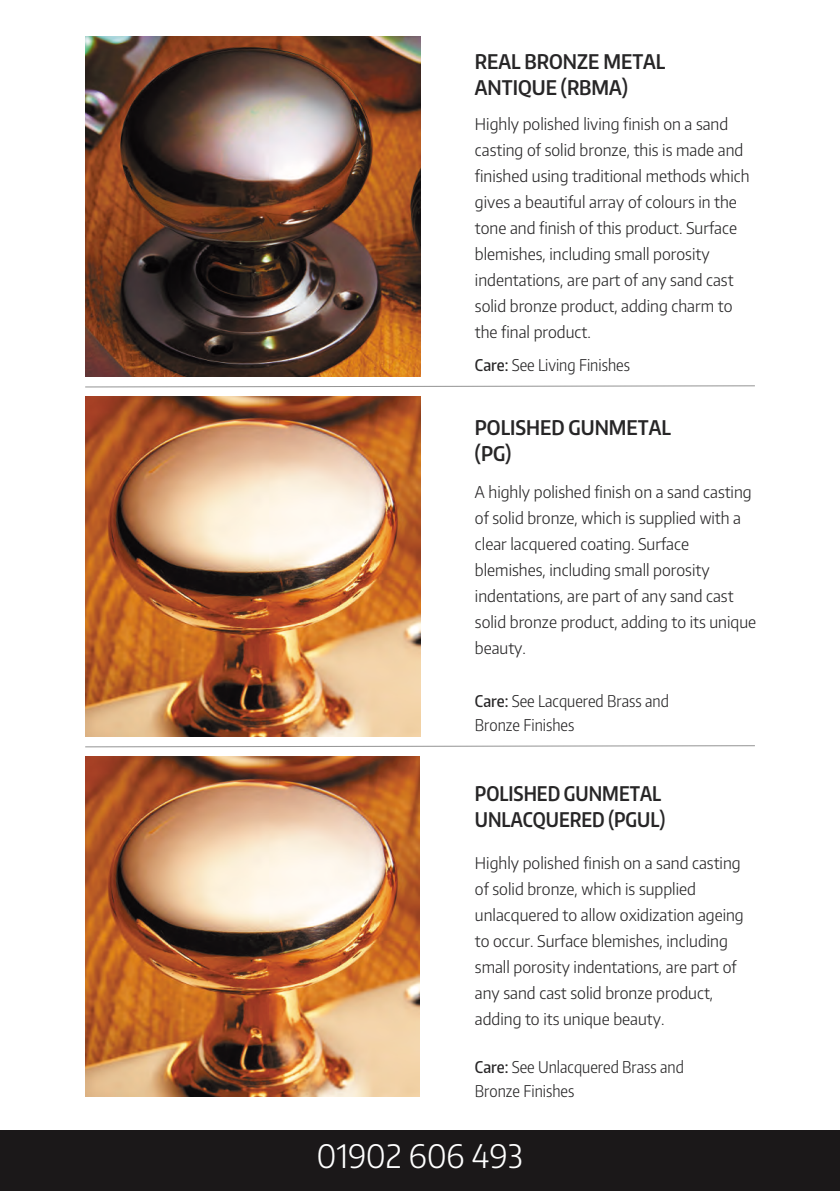
<style>
.page{position:relative;width:840px;height:1191px;background:#fff}
.page>*{position:absolute;margin:0;border:0;box-sizing:border-box;transform-origin:0 0}
.t1{font:300 32px "Encode Sans Narrow";color:#fff}
.t2{font:600 20px/26px "Encode Sans Condensed";color:#272627}
.t3{font:600 20px/26px "Encode Sans Condensed";color:#272627;scale:.95 1}
.t4{font:300 16px/26px "Encode Sans Narrow";color:#272627}
.t5{font:300 16px/24px "Encode Sans Condensed";color:#272627}
.s1{font-weight:500}
</style>
<div class="page">
<img style="left:85px;top:36px;width:335px;height:341px">
<img style="left:85px;top:396px;width:335px;height:341px">
<img style="left:85px;top:756px;width:335px;height:341px">
<svg style="left:85px;top:385px;width:670px;height:3px"></svg>
<svg style="left:85px;top:745px;width:670px;height:3px"></svg>
<div style="left:0;top:1130px;width:839px;height:61px;background:#1b1819"></div>
<p class="t2" style="left:474px;top:48px;width:192px">REAL BRONZE METAL<br>ANTIQUE (RBMA)</p>
<p class="t4" style="left:474px;top:111px;width:276px">Highly polished living finish on a sand casting of solid bronze, this is made and finished using traditional methods which gives a beautiful array of colours in the tone and finish of this product. Surface blemishes, including small porosity indentations, are part of any sand cast solid bronze product, adding charm to the final product.</p>
<p class="t5" style="left:474px;top:352px;width:156px"><span class="s1">Care:</span> See Living Finishes</p>
<p class="t2" style="left:474px;top:414px;width:197px">POLISHED GUNMETAL (PG)</p>
<p class="t4" style="left:474px;top:479px;width:282px">A highly polished finish on a sand casting of solid bronze, which is supplied with a clear lacquered coating. Surface blemishes, including small porosity indentations, are part of any sand cast solid bronze product, adding to its unique beauty.</p>
<p class="t5" style="left:474px;top:688px;width:195px"><span class="s1">Care:</span> See Lacquered Brass and<br>Bronze Finishes</p>
<p class="t3" style="left:474px;top:780px;width:202px">POLISHED GUNMETAL<br>UNLACQUERED (PGUL)</p>
<p class="t4" style="left:474px;top:850px;width:270px">Highly polished finish on a sand casting of solid bronze, which is supplied unlacquered to allow oxidization ageing to occur. Surface blemishes, including small porosity indentations, are part of any sand cast solid bronze product, adding to its unique beauty.</p>
<p class="t5" style="left:474px;top:1054px;width:210px"><span class="s1">Care:</span> See Unlacquered Brass and<br>Bronze Finishes</p>
<h1 class="t1" style="left:317px;top:1134px;width:207px">01902 606 493</h1>
</div>
